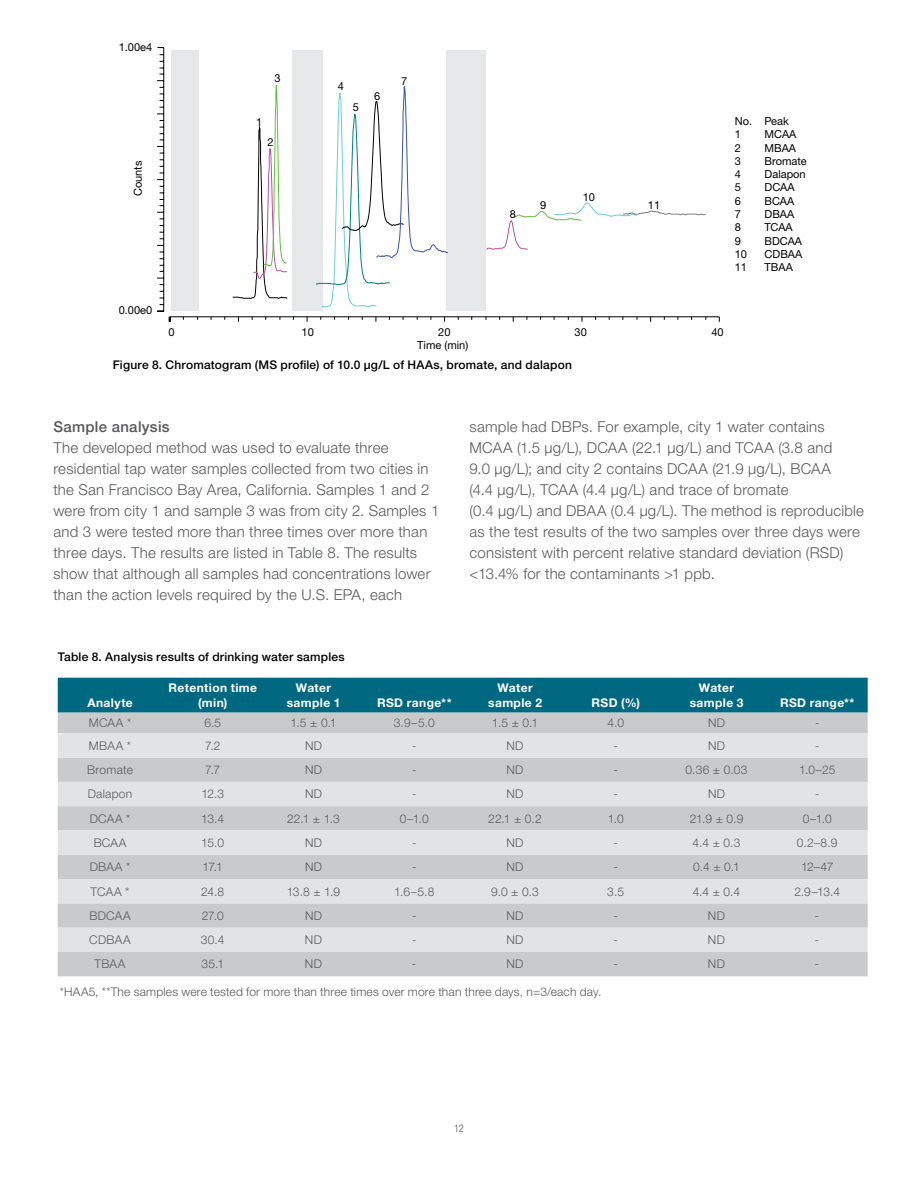
<style>
.page{position:relative;width:918px;height:1188px;background:#fff}
.page>*{position:absolute;margin:0;border:0;box-sizing:border-box;transform-origin:0 0}
.t1{font:300 15px/21px "Helvetica Neue LTW1 G";letter-spacing:.015em;color:#58595b}
.t2{font:500 15px "Helvetica Neue LTW1 G";letter-spacing:.02em;color:#58595b}
.t3{font:300 12px "Helvetica Neue LTW1 G";letter-spacing:.02em;color:#58595b}
.t4{font:500 12px "Helvetica Neue LTW1 G";letter-spacing:.02em;color:#000}
.t5{font:700 12px/14.4px "Helvetica Neue LTW1 G";letter-spacing:.035em;color:#fff;text-align:center}
.t6{font:11.1px/13.2px "Helvetica Neue LTW1 G";color:#000}
.t7{font:300 condensed 10.5px "Helvetica Neue LTW1 G";color:#58595b}
</style>
<div class="page">
<div style="left:293px;top:50px;width:30px;height:260px;background:#e6e7e8"></div>
<div style="left:447px;top:50px;width:39px;height:260px;background:#e6e7e8"></div>
<hr style="left:170px;top:316px;width:549px;height:1px;background:#000">
<hr style="left:163px;top:48px;width:1px;height:263px;background:#000">
<svg style="left:157px;top:311px;width:14px;height:11px"></svg>
<svg style="left:157px;top:47px;width:131px;height:258px"></svg>
<svg style="left:316px;top:84px;width:132px;height:224px"></svg>
<svg style="left:486px;top:202px;width:220px;height:48px"></svg>
<div style="left:58px;top:678px;width:810px;height:35px;background:#006880"></div>
<div style="left:58px;top:713px;width:810px;height:263px;background:#c9cacc"></div>
<svg style="left:58px;top:733px;width:810px;height:219px;background:#d7d8d9"></svg>
<p class="t6" style="left:119px;top:40px;width:35px">1.00e4</p>
<p class="t6" style="left:131px;top:196px;width:37px;rotate:-90deg">Counts</p>
<p class="t6" style="left:275px;top:71px;width:8px">3</p>
<p class="t6" style="left:338px;top:79px;width:8px">4</p>
<p class="t6" style="left:401px;top:74px;width:8px">7</p>
<p class="t6" style="left:374px;top:89px;width:8px">6</p>
<p class="t6" style="left:353px;top:101px;width:8px">5</p>
<p class="t6" style="left:256px;top:115px;width:8px">1</p>
<p class="t6" style="left:268px;top:135px;width:8px">2</p>
<p class="t6" style="left:510px;top:207px;width:8px">8</p>
<p class="t6" style="left:540px;top:199px;width:8px">9</p>
<p class="t6" style="left:583px;top:191px;width:14px">10</p>
<p class="t6" style="left:648px;top:199px;width:14px">11</p>
<p class="t6" style="left:735px;top:114px;width:56px">No. Peak<br>1</p>
<p class="t6" style="left:765px;top:128px;width:33px">MCAA</p>
<p class="t6" style="left:735px;top:141px;width:8px">2</p>
<p class="t6" style="left:765px;top:141px;width:33px">MBAA</p>
<p class="t6" style="left:735px;top:154px;width:8px">3</p>
<p class="t6" style="left:765px;top:154px;width:44px">Bromate</p>
<p class="t6" style="left:735px;top:168px;width:8px">4</p>
<p class="t6" style="left:765px;top:168px;width:43px">Dalapon</p>
<p class="t6" style="left:735px;top:181px;width:8px">5</p>
<p class="t6" style="left:765px;top:181px;width:31px">DCAA</p>
<p class="t6" style="left:735px;top:194px;width:8px">6</p>
<p class="t6" style="left:765px;top:194px;width:31px">BCAA</p>
<p class="t6" style="left:735px;top:207px;width:8px">7</p>
<p class="t6" style="left:765px;top:207px;width:31px">DBAA</p>
<p class="t6" style="left:735px;top:221px;width:8px">8</p>
<p class="t6" style="left:765px;top:221px;width:30px">TCAA</p>
<p class="t6" style="left:735px;top:234px;width:8px">9</p>
<p class="t6" style="left:765px;top:234px;width:39px">BDCAA</p>
<p class="t6" style="left:735px;top:247px;width:14px">10</p>
<p class="t6" style="left:765px;top:247px;width:39px">CDBAA</p>
<p class="t6" style="left:735px;top:260px;width:14px">11</p>
<p class="t6" style="left:765px;top:260px;width:30px">TBAA</p>
<p class="t6" style="left:119px;top:303px;width:35px">0.00e0</p>
<p class="t6" style="left:168px;top:326px;width:8px">0</p>
<p class="t6" style="left:302px;top:326px;width:14px">10</p>
<p class="t6" style="left:438px;top:326px;width:14px">20</p>
<p class="t6" style="left:575px;top:326px;width:14px">30</p>
<p class="t6" style="left:711px;top:326px;width:14px">40</p>
<p class="t6" style="left:417px;top:338px;width:53px">Time (min)</p>
<p class="t4" style="left:113px;top:357px;width:461px">Figure 8. Chromatogram (MS profile) of 10.0 μg/L of HAAs, bromate, and dalapon</p>
<p class="t2" style="left:53px;top:418px;width:118px">Sample analysis</p>
<p class="t1" style="left:53px;top:437px;width:387px">The developed method was used to evaluate three residential tap water samples collected from two cities in the San Francisco Bay Area, California. Samples 1 and 2 were from city 1 and sample 3 was from city 2. Samples 1 and 3 were tested more than three times over more than three days. The results are listed in Table 8. The results show that although all samples had concentrations lower than the action levels required by the U.S. EPA, each</p>
<p class="t1" style="left:469px;top:416px;width:396px">sample had DBPs. For example, city 1 water contains MCAA (1.5 µg/L), DCAA (22.1 µg/L) and TCAA (3.8 and<br>9.0 µg/L); and city 2 contains DCAA (21.9 µg/L), BCAA<br>(4.4 µg/L), TCAA (4.4 µg/L) and trace of bromate<br>(0.4 µg/L) and DBAA (0.4 µg/L). The method is reproducible as the test results of the two samples over three days were consistent with percent relative standard deviation (RSD) &lt;13.4% for the contaminants &gt;1 ppb.</p>
<p class="t4" style="left:58px;top:650px;width:288px">Table 8. Analysis results of drinking water samples</p>
<p class="t5" style="left:87px;top:695px;width:47px">Analyte</p>
<p class="t5" style="left:169px;top:681px;width:90px">Retention time (min)</p>
<p class="t5" style="left:287px;top:681px;width:55px">Water sample 1</p>
<p class="t5" style="left:377px;top:695px;width:76px">RSD range**</p>
<p class="t5" style="left:488px;top:681px;width:55px">Water sample 2</p>
<p class="t5" style="left:592px;top:695px;width:50px">RSD (%)</p>
<p class="t5" style="left:690px;top:681px;width:55px">Water sample 3</p>
<p class="t5" style="left:780px;top:695px;width:76px">RSD range**</p>
<p class="t3" style="left:89px;top:716px;width:44px">MCAA *</p>
<p class="t3" style="left:204px;top:716px;width:18px">6.5</p>
<p class="t3" style="left:291px;top:716px;width:48px">1.5 ± 0.1</p>
<p class="t3" style="left:394px;top:716px;width:42px">3.9–5.0</p>
<p class="t3" style="left:492px;top:716px;width:48px">1.5 ± 0.1</p>
<p class="t3" style="left:608px;top:716px;width:18px">4.0</p>
<p class="t3" style="left:708px;top:716px;width:18px">ND</p>
<p class="t3" style="left:815px;top:716px;width:6px">-</p>
<p class="t3" style="left:89px;top:738px;width:44px">MBAA *</p>
<p class="t3" style="left:205px;top:738px;width:17px">7.2</p>
<p class="t3" style="left:305px;top:738px;width:18px">ND</p>
<p class="t3" style="left:412px;top:738px;width:6px">-</p>
<p class="t3" style="left:507px;top:738px;width:18px">ND</p>
<p class="t3" style="left:614px;top:738px;width:6px">-</p>
<p class="t3" style="left:708px;top:738px;width:18px">ND</p>
<p class="t3" style="left:815px;top:738px;width:6px">-</p>
<p class="t3" style="left:87px;top:762px;width:47px">Bromate</p>
<p class="t3" style="left:205px;top:762px;width:17px">7.7</p>
<p class="t3" style="left:305px;top:762px;width:18px">ND</p>
<p class="t3" style="left:412px;top:762px;width:6px">-</p>
<p class="t3" style="left:507px;top:762px;width:18px">ND</p>
<p class="t3" style="left:614px;top:762px;width:6px">-</p>
<p class="t3" style="left:686px;top:762px;width:63px">0.36 ± 0.03</p>
<p class="t3" style="left:799px;top:762px;width:38px">1.0–25</p>
<p class="t3" style="left:88px;top:787px;width:46px">Dalapon</p>
<p class="t3" style="left:201px;top:787px;width:24px">12.3</p>
<p class="t3" style="left:305px;top:787px;width:18px">ND</p>
<p class="t3" style="left:412px;top:787px;width:6px">-</p>
<p class="t3" style="left:507px;top:787px;width:18px">ND</p>
<p class="t3" style="left:614px;top:787px;width:6px">-</p>
<p class="t3" style="left:708px;top:787px;width:18px">ND</p>
<p class="t3" style="left:815px;top:787px;width:6px">-</p>
<p class="t3" style="left:90px;top:811px;width:42px">DCAA *</p>
<p class="t3" style="left:201px;top:811px;width:24px">13.4</p>
<p class="t3" style="left:287px;top:811px;width:54px">22.1 ± 1.3</p>
<p class="t3" style="left:400px;top:811px;width:31px">0–1.0</p>
<p class="t3" style="left:488px;top:811px;width:55px">22.1 ± 0.2</p>
<p class="t3" style="left:608px;top:811px;width:18px">1.0</p>
<p class="t3" style="left:690px;top:811px;width:55px">21.9 ± 0.9</p>
<p class="t3" style="left:803px;top:811px;width:31px">0–1.0</p>
<p class="t3" style="left:94px;top:835px;width:34px">BCAA</p>
<p class="t3" style="left:201px;top:835px;width:24px">15.0</p>
<p class="t3" style="left:305px;top:835px;width:18px">ND</p>
<p class="t3" style="left:412px;top:835px;width:6px">-</p>
<p class="t3" style="left:507px;top:835px;width:18px">ND</p>
<p class="t3" style="left:614px;top:835px;width:6px">-</p>
<p class="t3" style="left:693px;top:835px;width:49px">4.4 ± 0.3</p>
<p class="t3" style="left:797px;top:835px;width:42px">0.2–8.9</p>
<p class="t3" style="left:90px;top:860px;width:42px">DBAA *</p>
<p class="t3" style="left:203px;top:860px;width:22px">17.1</p>
<p class="t3" style="left:305px;top:860px;width:18px">ND</p>
<p class="t3" style="left:412px;top:860px;width:6px">-</p>
<p class="t3" style="left:507px;top:860px;width:18px">ND</p>
<p class="t3" style="left:614px;top:860px;width:6px">-</p>
<p class="t3" style="left:693px;top:860px;width:48px">0.4 ± 0.1</p>
<p class="t3" style="left:801px;top:860px;width:34px">12–47</p>
<p class="t3" style="left:91px;top:884px;width:40px">TCAA *</p>
<p class="t3" style="left:201px;top:884px;width:25px">24.8</p>
<p class="t3" style="left:287px;top:884px;width:55px">13.8 ± 1.9</p>
<p class="t3" style="left:394px;top:884px;width:42px">1.6–5.8</p>
<p class="t3" style="left:491px;top:884px;width:49px">9.0 ± 0.3</p>
<p class="t3" style="left:607px;top:884px;width:18px">3.5</p>
<p class="t3" style="left:693px;top:884px;width:49px">4.4 ± 0.4</p>
<p class="t3" style="left:794px;top:884px;width:47px">2.9–13.4</p>
<p class="t3" style="left:89px;top:908px;width:43px">BDCAA</p>
<p class="t3" style="left:202px;top:908px;width:23px">27.0</p>
<p class="t3" style="left:305px;top:908px;width:18px">ND</p>
<p class="t3" style="left:412px;top:908px;width:6px">-</p>
<p class="t3" style="left:507px;top:908px;width:18px">ND</p>
<p class="t3" style="left:614px;top:908px;width:6px">-</p>
<p class="t3" style="left:708px;top:908px;width:18px">ND</p>
<p class="t3" style="left:815px;top:908px;width:6px">-</p>
<p class="t3" style="left:89px;top:933px;width:43px">CDBAA</p>
<p class="t3" style="left:201px;top:933px;width:25px">30.4</p>
<p class="t3" style="left:305px;top:933px;width:18px">ND</p>
<p class="t3" style="left:412px;top:933px;width:6px">-</p>
<p class="t3" style="left:506px;top:933px;width:18px">ND</p>
<p class="t3" style="left:613px;top:933px;width:6px">-</p>
<p class="t3" style="left:708px;top:933px;width:18px">ND</p>
<p class="t3" style="left:815px;top:933px;width:6px">-</p>
<p class="t3" style="left:94px;top:957px;width:33px">TBAA</p>
<p class="t3" style="left:201px;top:957px;width:24px">35.1</p>
<p class="t3" style="left:305px;top:957px;width:18px">ND</p>
<p class="t3" style="left:412px;top:957px;width:6px">-</p>
<p class="t3" style="left:506px;top:957px;width:18px">ND</p>
<p class="t3" style="left:613px;top:957px;width:6px">-</p>
<p class="t3" style="left:708px;top:957px;width:18px">ND</p>
<p class="t3" style="left:815px;top:957px;width:6px">-</p>
<p class="t3" style="left:60px;top:984px;width:543px">*HAA5, **The samples were tested for more than three times over more than three days, n=3/each day.</p>
<p class="t7" style="left:454px;top:1122px;width:11px">12</p>
</div>
